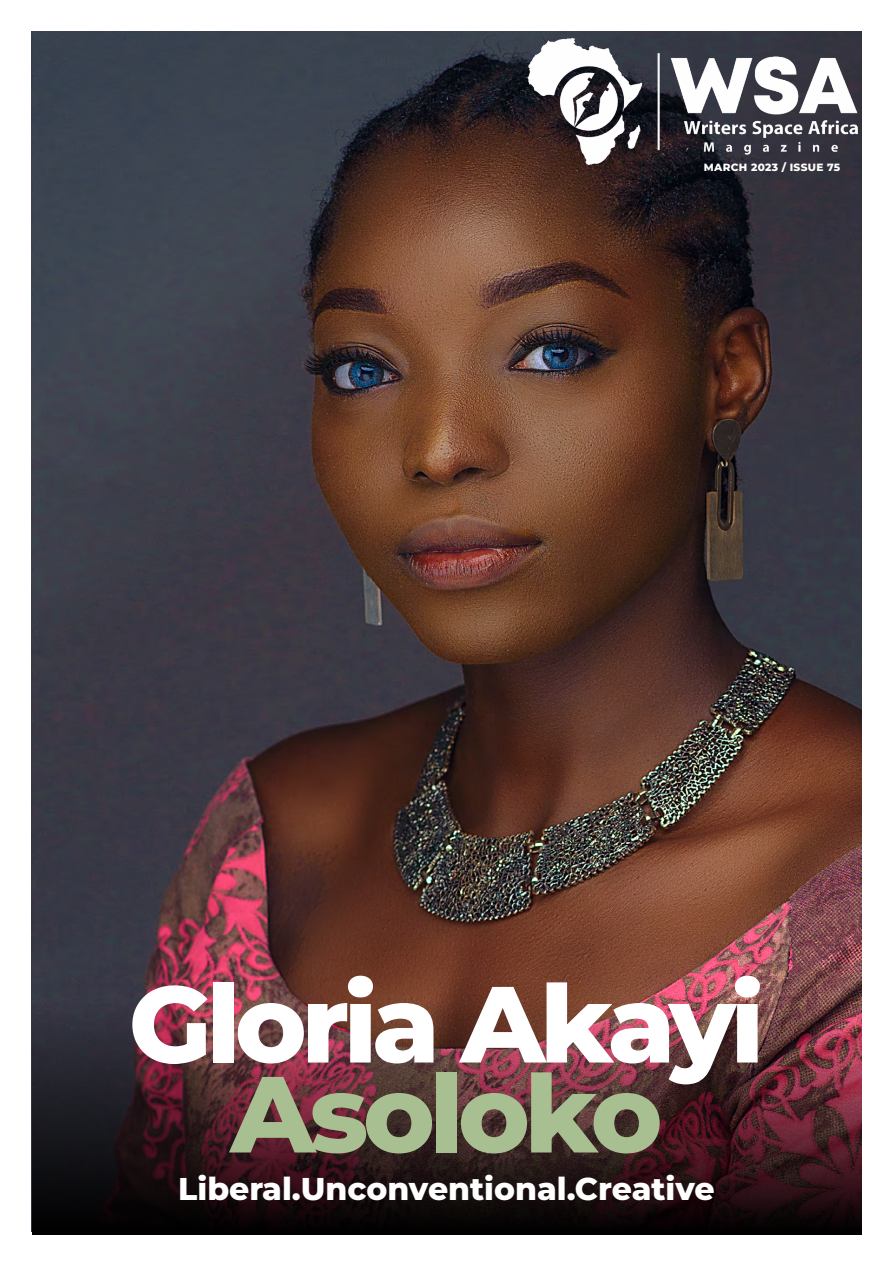
<style>
.page{position:relative;width:893px;height:1263px;background:#fff}
.page>*{position:absolute;margin:0;border:0;box-sizing:border-box;transform-origin:0 0}
.t1{font:800 108px "Montserrat";letter-spacing:-.05em;color:#fff}
.t2{font:800 108px "Montserrat";letter-spacing:-.05em;color:#a7bf91}
.t3{font:800 31.5px "Montserrat";color:#fff}
.t4{font:800 10.5px "Montserrat";letter-spacing:.03em;color:#fff}
</style>
<div class="page">
<img style="left:32px;top:32px;width:829px;height:971px">
<img style="left:32px;top:1003px;width:829px;height:231px">
<img style="left:528px;top:39px;width:329px;height:126px">
<p class="t4" style="left:704px;top:160px;width:138px">MARCH 2023 / ISSUE 75</p>
<h1 class="t1" style="left:129px;top:952px;width:637px">Gloria Akayi</h1>
<h1 class="t2" style="left:230px;top:1042px;width:434px">Asoloko</h1>
<p class="t3" style="left:178px;top:1168px;width:538px">Liberal.Unconventional.Creative</p>
</div>
